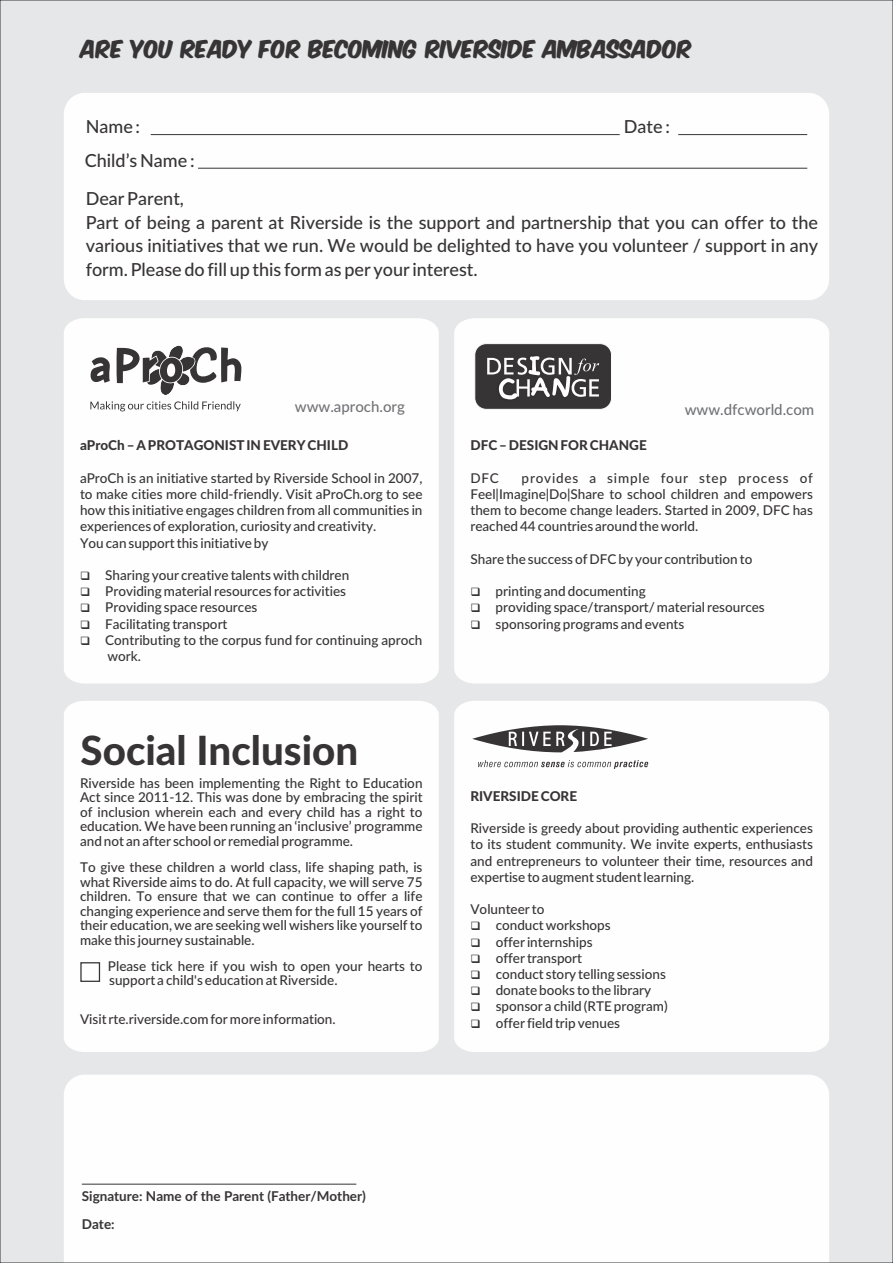
<style>
.page{position:relative;width:893px;height:1263px;background:#e6e7e8}
.page>*{position:absolute;margin:0;border:0;box-sizing:border-box;transform-origin:0 0}
.t1{font:800 40.2px "Lato";color:#373435}
.t2{font:21px "Komika Axis";color:#373435}
.t3{font:500 18px/23.9px "Lato";color:#373435}
.t4{font:500 15px "Lato";color:#727376}
.t5{font:500 13.5px/16.2px "Lato";color:#373435;text-align:justify}
.t6{font:800 13.5px "Lato";color:#373435}
.t7{font:700 13.5px/28.5px "Lato";color:#373435}
</style>
<div class="page">
<div style="left:64px;top:1075px;width:765px;height:186px;background:#fefefe"></div>
<div style="left:64px;top:93px;width:765px;height:207px;background:#fefefe;border-radius:21px"></div>
<div style="left:64px;top:701px;width:375px;height:351px;background:#fefefe"></div>
<div style="left:454px;top:701px;width:375px;height:351px;background:#fefefe"></div>
<div style="left:64px;top:318px;width:375px;height:365px;background:#fefefe"></div>
<div style="left:454px;top:318px;width:375px;height:365px;background:#fefefe"></div>
<svg style="left:90px;top:345px;width:151px;height:66px;background:#bdbcbc"></svg>
<svg style="left:474px;top:343px;width:138px;height:67px;background:#615f5f"></svg>
<svg style="left:478px;top:760px;width:170px;height:9px;background:#d1d0d1"></svg>
<svg style="left:472px;top:725px;width:176px;height:27px;background:#929091"></svg>
<hr style="left:678px;top:134px;width:129px;height:1px;background:#373435">
<hr style="left:151px;top:134px;width:469px;height:1px;background:#373435">
<hr style="left:198px;top:168px;width:609px;height:1px;background:#373435">
<hr style="left:82px;top:1184px;width:274px;height:1px;background:#373435">
<div style="left:80px;top:962px;width:20px;height:20px;border:1px solid #373435"></div>
<h2 class="t2" style="left:81px;top:39px;width:613px">ARE YOU READY FOR BECOMING RIVERSIDE AMBASSADOR</h2>
<h3 class="t3" style="left:86px;top:116px;width:56px">Name :</h3>
<h3 class="t3" style="left:624px;top:116px;width:47px">Date :</h3>
<h3 class="t3" style="left:85px;top:142px;width:111px;line-height:38.1px">Child’s Name :<br>Dear Parent,</h3>
<h3 class="t3" style="left:86px;top:211px;width:734px;text-align:justify">Part of being a parent at Riverside is the support and partnership that you can offer to the various initiatives that we run. We would be delighted to have you volunteer / support in any form. Please do fill up this form as per your interest.</h3>
<p class="t4" style="left:295px;top:400px;width:112px">www.aproch.org</p>
<p class="t4" style="left:685px;top:403px;width:131px">www.dfcworld.com</p>
<p class="t6" style="left:80px;top:439px;width:270px">aProCh – A PROTAGONIST IN EVERY CHILD</p>
<p class="t5" style="left:80px;top:471px;width:344px;text-align:left">aProCh is an initiative started by Riverside School in 2007, to make cities more child-friendly. Visit aProCh.org to see how this initiative engages children from all communities in experiences of exploration, curiosity and creativity.<br>You can support this initiative by</p>
<p class="t5" style="left:80px;top:568px;width:271px">❑ Sharing your creative talents with children</p>
<p class="t5" style="left:80px;top:584px;width:268px">❑ Providing material resources for activities</p>
<p class="t5" style="left:80px;top:600px;width:179px">❑ Providing space resources</p>
<p class="t5" style="left:80px;top:616px;width:149px">❑ Facilitating transport</p>
<p class="t5" style="left:108px;top:633px;width:316px;text-indent:-28px">❑ Contributing to the corpus fund for continuing aproch work.</p>
<h1 class="t1" style="left:81px;top:732px;width:279px">Social Inclusion</h1>
<p class="t5" style="left:80px;top:776px;width:344px;line-height:14.5px">Riverside has been implementing the Right to Education Act since 2011-12. This was done by embracing the spirit of inclusion wherein each and every child has a right to education. We have been running an ‘inclusive’ programme and not an after school or remedial programme.</p>
<p class="t5" style="left:80px;top:860px;width:344px;line-height:14.5px">To give these children a world class, life shaping path, is what Riverside aims to do. At full capacity, we will serve 75 children. To ensure that we can continue to offer a life changing experience and serve them for the full 15 years of their education, we are seeking well wishers like yourself to make this journey sustainable.</p>
<p class="t5" style="left:108px;top:959px;width:316px;line-height:14.5px">Please tick here if you wish to open your hearts to support a child's education at Riverside.</p>
<p class="t5" style="left:80px;top:1012px;width:257px">Visit rte.riverside.com for more information.</p>
<p class="t6" style="left:470px;top:439px;width:178px">DFC – DESIGN FOR CHANGE</p>
<p class="t5" style="left:470px;top:471px;width:30px">DFC</p>
<p class="t5" style="left:470px;top:471px;width:344px;text-indent:51px">provides a simple four step process of Feel|Imagine|Do|Share to school children and empowers them to become change leaders. Started in 2009, DFC has reached 44 countries around the world.</p>
<p class="t5" style="left:470px;top:552px;width:283px">Share the success of DFC by your contribution to</p>
<p class="t5" style="left:470px;top:584px;width:177px">❑ printing and documenting</p>
<p class="t5" style="left:470px;top:600px;width:296px">❑ providing space/transport/ material resources</p>
<p class="t5" style="left:470px;top:616px;width:215px">❑ sponsoring programs and events</p>
<p class="t6" style="left:470px;top:790px;width:108px">RIVERSIDE CORE</p>
<p class="t5" style="left:470px;top:821px;width:344px">Riverside is greedy about providing authentic experiences to its student community. We invite experts, enthusiasts and entrepreneurs to volunteer their time, resources and expertise to augment student learning.</p>
<p class="t5" style="left:470px;top:902px;width:75px">Volunteer to</p>
<p class="t5" style="left:470px;top:918px;width:142px">❑ conduct workshops</p>
<p class="t5" style="left:470px;top:934px;width:124px">❑ offer internships</p>
<p class="t5" style="left:470px;top:950px;width:113px">❑ offer transport</p>
<p class="t5" style="left:470px;top:967px;width:197px">❑ conduct story telling sessions</p>
<p class="t5" style="left:470px;top:983px;width:182px">❑ donate books to the library</p>
<p class="t5" style="left:470px;top:999px;width:199px">❑ sponsor a child (RTE program)</p>
<p class="t5" style="left:470px;top:1015px;width:151px">❑ offer field trip venues</p>
<p class="t7" style="left:82px;top:1182px;width:286px">Signature: Name of the Parent (Father/Mother)<br>Date:</p>
</div>
